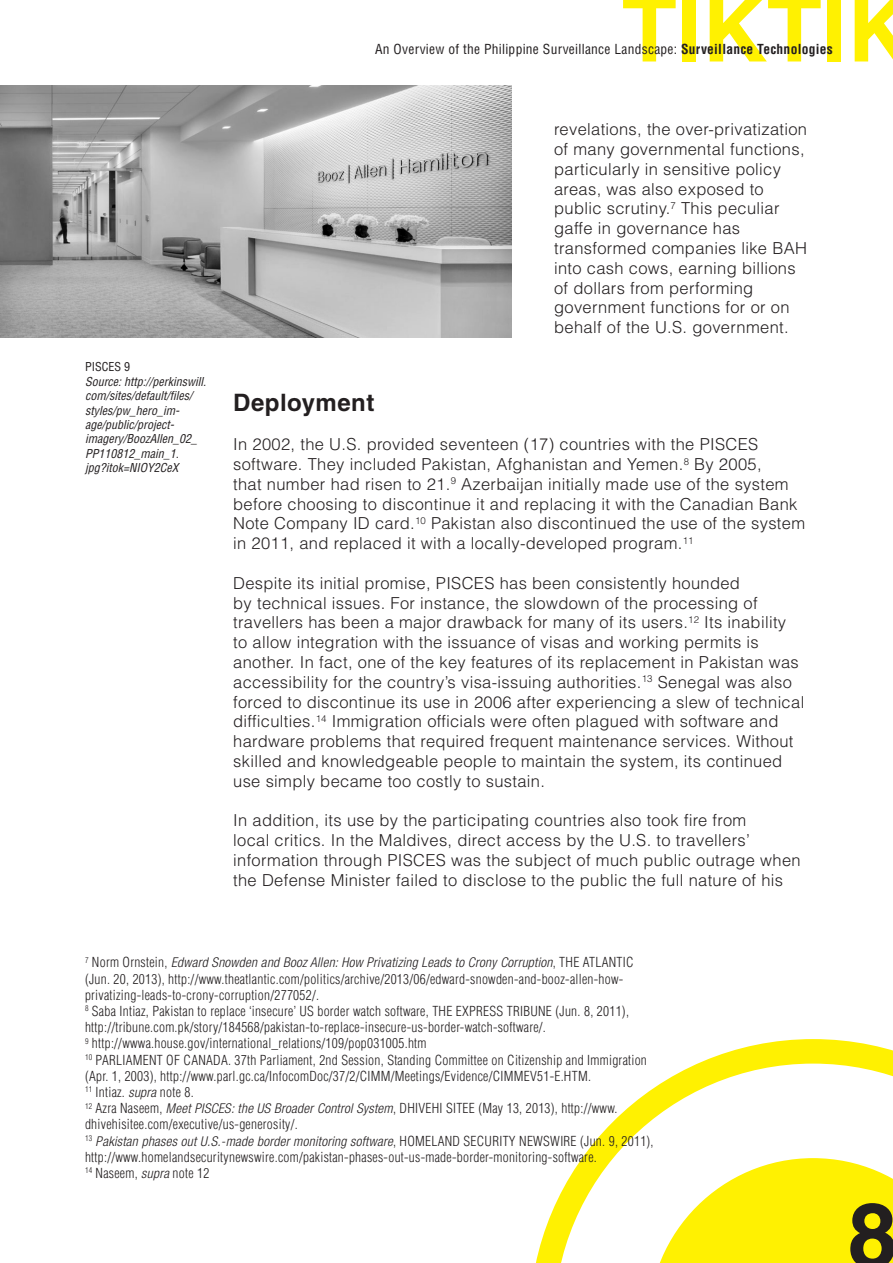
<style>
.page{position:relative;width:893px;height:1263px;background:#fff}
.page>*{position:absolute;margin:0;border:0;box-sizing:border-box;transform-origin:0 0}
.t1{font:700 90px "Helvetica LT Std";color:#fff101}
.t2{font:700 90px "Helvetica LT Std";color:#231f20}
.t3{font:700 24px "Helvetica LT Std";letter-spacing:.02em;color:#231f20}
.t4{font:300 16.5px/19.8px "Helvetica LT Std";letter-spacing:.02em;color:#231f20}
.t5{font:300 condensed 13.5px/16.2px "Helvetica LT Std";letter-spacing:.02em;color:#231f20}
.t6{font:italic 300 condensed 13.5px "Helvetica Neue LT Com";letter-spacing:.02em;color:#231f20}
.t7{font:condensed 13.5px "Helvetica LT Std";letter-spacing:.02em;color:#231f20}
.t8{font:italic condensed 12px/14.4px "Helvetica LT Std";color:#231f20}
.t9{font:condensed 12px "Helvetica LT Std";color:#231f20}
.s1{font-weight:700}
.s2{font-family:"Helvetica LT Std";font-style:normal}
.s3{font-family:"Helvetica Neue LT Com";font-style:italic}
</style>
<div class="page">
<svg style="left:536px;top:1039px;width:357px;height:224px"></svg>
<svg style="left:554px;top:1063px;width:339px;height:200px"></svg>
<img style="left:0;top:85px;width:512px;height:253px">
<h1 class="t1" style="left:622px;top:-25px;width:291px">TIKTIK</h1>
<p class="t7" style="left:375px;top:41px;width:459px">An Overview of the Philippine Surveillance Landscape: <span class="s1">Surveillance Technologies</span></p>
<p class="t9" style="left:85px;top:359px;width:47px">PISCES 9</p>
<p class="t8" style="left:85px;top:374px;width:123px">Source: http://perkinswill. com/sites/default/files/ styles/pw_hero_im&shy;age/public/project&shy;imagery/BoozAllen_02_<br>PP110812_main_1. jpg?itok=NIOY2CeX</p>
<p class="t4" style="left:554px;top:119px;width:255px">revelations, the over-privatization of many governmental functions, particularly in sensitive policy areas, was also exposed to public scrutiny.<sup>7</sup> This peculiar gaffe in governance has transformed companies like BAH into cash cows, earning billions of dollars from performing government functions for or on behalf of the U.S. government.</p>
<h2 class="t3" style="left:233px;top:387px;width:143px">Deployment</h2>
<p class="t4" style="left:233px;top:434px;width:573px">In 2002, the U.S. provided seventeen (17) countries with the PISCES software. They included Pakistan, Afghanistan and Yemen.<sup>8</sup> By 2005,<br>that number had risen to 21.<sup>9</sup> Azerbaijan initially made use of the system before choosing to discontinue it and replacing it with the Canadian Bank Note Company ID card.<sup>10</sup> Pakistan also discontinued the use of the system in 2011, and replaced it with a locally-developed program.<sup>11</sup></p>
<p class="t4" style="left:233px;top:573px;width:573px">Despite its initial promise, PISCES has been consistently hounded<br>by technical issues. For instance, the slowdown of the processing of travellers has been a major drawback for many of its users.<sup>12</sup> Its inability to allow integration with the issuance of visas and working permits is another. In fact, one of the key features of its replacement in Pakistan was accessibility for the country’s visa-issuing authorities.<sup>13</sup> Senegal was also forced to discontinue its use in 2006 after experiencing a slew of technical difficulties.<sup>14</sup> Immigration officials were often plagued with software and hardware problems that required frequent maintenance services. Without skilled and knowledgeable people to maintain the system, its continued use simply became too costly to sustain.</p>
<p class="t4" style="left:233px;top:810px;width:569px">In addition, its use by the participating countries also took fire from<br>local critics. In the Maldives, direct access by the U.S. to travellers’ information through PISCES was the subject of much public outrage when the Defense Minister failed to disclose to the public the full nature of his</p>
<p class="t6" style="left:85px;top:955px;width:550px"><sup>7</sup> <span class="s2">Norm Ornstein,</span> Edward Snowden and Booz Allen: How Privatizing Leads to Crony Corruption<span class="s2">, THE ATLANTIC</span></p>
<p class="t5" style="left:85px;top:970px;width:563px">(Jun. 20, 2013), http://www.theatlantic.com/politics/archive/2013/06/edward-snowden-and-booz-allen-how&shy;privatizing-leads-to-crony-corruption/277052/.<br><sup>8</sup> Saba Intiaz, Pakistan to replace ‘insecure’ US border watch software, THE EXPRESS TRIBUNE (Jun. 8, 2011), http://tribune.com.pk/story/184568/pakistan-to-replace-insecure-us-border-watch-software/.<br><sup>9</sup> http://wwwa.house.gov/international_relations/109/pop031005.htm<br><sup>10</sup> PARLIAMENT OF CANADA. 37th Parliament, 2nd Session, Standing Committee on Citizenship and Immigration (Apr. 1, 2003), http://www.parl.gc.ca/InfocomDoc/37/2/CIMM/Meetings/Evidence/CIMMEV51-E.HTM.<br><sup>11</sup> Intiaz. <span class="s3">supra</span> note 8.<br><sup>12</sup> Azra Naseem, <span class="s3">Meet PISCES: the US Broader Control System</span>, DHIVEHI SITEE (May 13, 2013), http://www. dhivehisitee.com/executive/us-generosity/.</p>
<p class="t6" style="left:85px;top:1133px;width:570px"><sup>13</sup> Pakistan phases out U.S.-made border monitoring software<span class="s2">, HOMELAND SECURITY NEWSWIRE (Jun. 9, 2011),</span></p>
<p class="t5" style="left:85px;top:1149px;width:513px">http://www.homelandsecuritynewswire.com/pakistan-phases-out-us-made-border-monitoring-software.<br><sup>14</sup> Naseem, <span class="s3">supra</span> note 12</p>
<h1 class="t2" style="left:847px;top:1180px;width:52px">8</h1>
</div>
